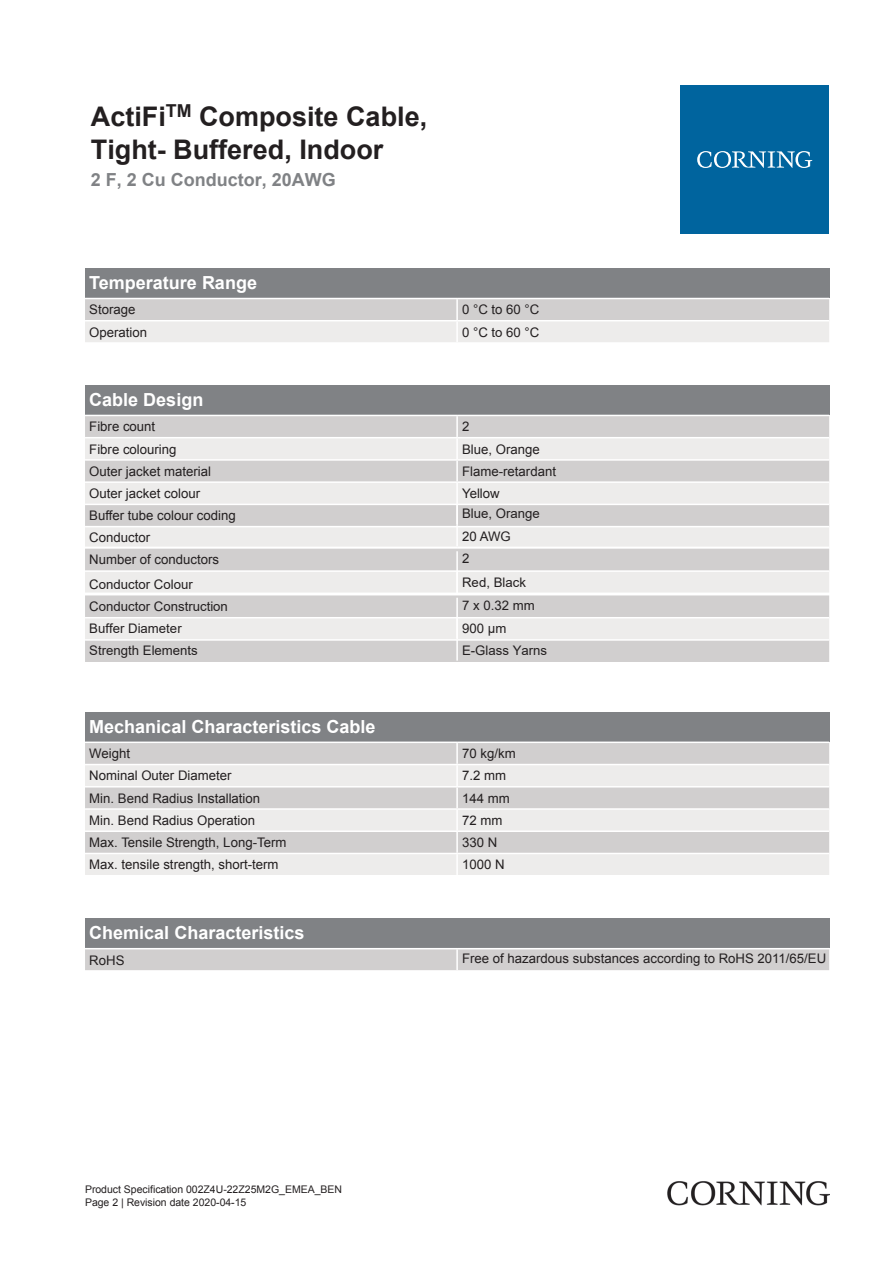
<style>
.page{position:relative;width:893px;height:1263px;background:#fff}
.page>*{position:absolute;margin:0;border:0;box-sizing:border-box;transform-origin:0 0}
.t1{font:700 27px/33.8px "Arial";color:#231f20}
.t2{font:700 18px "Arial";color:#fff}
.t3{font:700 18px "Arial";color:#808285}
.t4{font:13.2px "Arial";color:#231f20}
.t5{font:10.5px/12.6px "Arial";color:#231f20}
</style>
<div class="page">
<div style="left:85px;top:268px;width:744px;height:30px;background:#808285"></div>
<svg style="left:85px;top:299px;width:744px;height:43px"></svg>
<hr style="left:456px;top:299px;width:2px;height:21px;background:#fff">
<hr style="left:456px;top:321px;width:2px;height:21px;background:#fff">
<hr style="left:85px;top:320px;width:372px;height:1px;background:#fff">
<hr style="left:457px;top:320px;width:372px;height:1px;background:#fff">
<div style="left:85px;top:385px;width:744px;height:30px;background:#808285"></div>
<div style="left:85px;top:416px;width:744px;height:21px;background:#d1cfcf"></div>
<svg style="left:85px;top:438px;width:744px;height:154px;fill:#edeceb"></svg>
<hr style="left:456px;top:416px;width:2px;height:21px;background:#fff">
<hr style="left:456px;top:438px;width:2px;height:21px;background:#fff">
<hr style="left:456px;top:461px;width:2px;height:20px;background:#fff">
<hr style="left:456px;top:483px;width:2px;height:21px;background:#fff">
<hr style="left:456px;top:505px;width:2px;height:21px;background:#fff">
<hr style="left:456px;top:526px;width:2px;height:20px;background:#fff">
<svg style="left:455px;top:551px;width:4px;height:42px"></svg>
<hr style="left:85px;top:459px;width:372px;height:2px;background:#fff">
<hr style="left:457px;top:459px;width:372px;height:2px;background:#fff">
<hr style="left:85px;top:481px;width:372px;height:2px;background:#fff">
<hr style="left:457px;top:481px;width:372px;height:2px;background:#fff">
<hr style="left:85px;top:504px;width:372px;height:1px;background:#fff">
<hr style="left:457px;top:504px;width:372px;height:1px;background:#fff">
<hr style="left:85px;top:526px;width:372px;height:1px;background:#fff">
<hr style="left:457px;top:526px;width:372px;height:1px;background:#fff">
<hr style="left:85px;top:547px;width:372px;height:1px;background:#fff">
<hr style="left:457px;top:547px;width:372px;height:1px;background:#fff">
<hr style="left:85px;top:570px;width:372px;height:2px;background:#fff">
<hr style="left:457px;top:570px;width:372px;height:2px;background:#fff">
<div style="left:680px;top:85px;width:149px;height:149px;background:#00649e"></div>
<svg style="left:697px;top:151px;width:115px;height:17px"></svg>
<img style="left:668px;top:1181px;width:161px;height:24px">
<div style="left:85px;top:595px;width:744px;height:22px;background:#d1cfcf"></div>
<svg style="left:85px;top:618px;width:744px;height:44px;fill:#d2d1d1"></svg>
<hr style="left:456px;top:572px;width:2px;height:21px;background:#fff">
<hr style="left:456px;top:618px;width:2px;height:21px;background:#fff">
<hr style="left:456px;top:640px;width:2px;height:21px;background:#fff">
<hr style="left:85px;top:639px;width:372px;height:2px;background:#fff">
<hr style="left:457px;top:639px;width:372px;height:2px;background:#fff">
<hr style="left:456px;top:598px;width:2px;height:20px;background:#fff">
<div style="left:85px;top:712px;width:744px;height:29px;background:#808285"></div>
<div style="left:85px;top:743px;width:744px;height:21px;background:#d1cfcf"></div>
<svg style="left:85px;top:765px;width:744px;height:110px;fill:#edeceb"></svg>
<hr style="left:456px;top:743px;width:2px;height:21px;background:#fff">
<hr style="left:456px;top:765px;width:2px;height:21px;background:#fff">
<hr style="left:456px;top:787px;width:2px;height:21px;background:#fff">
<hr style="left:456px;top:810px;width:2px;height:20px;background:#fff">
<hr style="left:456px;top:832px;width:2px;height:21px;background:#fff">
<hr style="left:456px;top:854px;width:2px;height:21px;background:#fff">
<hr style="left:85px;top:786px;width:372px;height:1px;background:#fff">
<hr style="left:457px;top:786px;width:372px;height:1px;background:#fff">
<hr style="left:85px;top:808px;width:372px;height:2px;background:#fff">
<hr style="left:457px;top:808px;width:372px;height:2px;background:#fff">
<hr style="left:85px;top:830px;width:372px;height:2px;background:#fff">
<hr style="left:457px;top:830px;width:372px;height:2px;background:#fff">
<hr style="left:85px;top:853px;width:372px;height:1px;background:#fff">
<hr style="left:457px;top:853px;width:372px;height:1px;background:#fff">
<div style="left:85px;top:918px;width:744px;height:30px;background:#808285"></div>
<div style="left:85px;top:949px;width:744px;height:21px;background:#d1cfcf"></div>
<hr style="left:456px;top:949px;width:2px;height:21px;background:#fff">
<h1 class="t1" style="left:91px;top:100px;width:338px">ActiFi<sup>TM</sup> Composite Cable,<br>Tight- Buffered, Indoor</h1>
<h2 class="t3" style="left:91px;top:167px;width:247px">2 F, 2 Cu Conductor, 20AWG</h2>
<h2 class="t2" style="left:89px;top:270px;width:169px">Temperature Range</h2>
<p class="t4" style="left:89px;top:301px;width:48px">Storage</p>
<p class="t4" style="left:462px;top:301px;width:79px">0 °C to 60 °C</p>
<p class="t4" style="left:89px;top:323px;width:59px">Operation</p>
<p class="t4" style="left:462px;top:323px;width:79px">0 °C to 60 °C</p>
<h2 class="t2" style="left:89px;top:387px;width:116px">Cable Design</h2>
<p class="t4" style="left:89px;top:418px;width:68px">Fibre count</p>
<p class="t4" style="left:462px;top:418px;width:9px">2</p>
<p class="t4" style="left:89px;top:440px;width:89px">Fibre colouring</p>
<p class="t4" style="left:462px;top:440px;width:79px">Blue, Orange</p>
<p class="t4" style="left:89px;top:462px;width:123px">Outer jacket material</p>
<p class="t4" style="left:462px;top:462px;width:95px">Flame-retardant</p>
<p class="t4" style="left:89px;top:484px;width:112px">Outer jacket colour</p>
<p class="t4" style="left:462px;top:484px;width:39px">Yellow</p>
<p class="t4" style="left:89px;top:506px;width:148px">Buffer tube colour coding</p>
<p class="t4" style="left:462px;top:505px;width:79px">Blue, Orange</p>
<p class="t4" style="left:89px;top:528px;width:62px">Conductor</p>
<p class="t4" style="left:462px;top:527px;width:50px">20 AWG</p>
<p class="t4" style="left:89px;top:551px;width:131px">Number of conductors</p>
<p class="t4" style="left:462px;top:549px;width:9px">2</p>
<p class="t4" style="left:89px;top:575px;width:105px">Conductor Colour</p>
<p class="t4" style="left:462px;top:574px;width:65px">Red, Black</p>
<p class="t4" style="left:89px;top:597px;width:140px">Conductor Construction</p>
<p class="t4" style="left:462px;top:596px;width:74px">7 x 0.32 mm</p>
<p class="t4" style="left:89px;top:619px;width:94px">Buffer Diameter</p>
<p class="t4" style="left:462px;top:619px;width:46px">900 µm</p>
<p class="t4" style="left:89px;top:641px;width:110px">Strength Elements</p>
<p class="t4" style="left:462px;top:641px;width:87px">E-Glass Yarns</p>
<h2 class="t2" style="left:89px;top:714px;width:288px">Mechanical Characteristics Cable</h2>
<p class="t4" style="left:89px;top:744px;width:42px">Weight</p>
<p class="t4" style="left:462px;top:744px;width:55px">70 kg/km</p>
<p class="t4" style="left:89px;top:767px;width:144px">Nominal Outer Diameter</p>
<p class="t4" style="left:462px;top:767px;width:46px">7.2 mm</p>
<p class="t4" style="left:89px;top:789px;width:172px">Min. Bend Radius Installation</p>
<p class="t4" style="left:462px;top:789px;width:49px">144 mm</p>
<p class="t4" style="left:89px;top:811px;width:167px">Min. Bend Radius Operation</p>
<p class="t4" style="left:462px;top:811px;width:42px">72 mm</p>
<p class="t4" style="left:89px;top:833px;width:199px">Max. Tensile Strength, Long-Term</p>
<p class="t4" style="left:462px;top:833px;width:37px">330 N</p>
<p class="t4" style="left:89px;top:855px;width:191px">Max. tensile strength, short-term</p>
<p class="t4" style="left:462px;top:855px;width:44px">1000 N</p>
<h2 class="t2" style="left:89px;top:920px;width:217px">Chemical Characteristics</h2>
<p class="t4" style="left:89px;top:951px;width:37px">RoHS</p>
<p class="t4" style="left:462px;top:949px;width:366px">Free of hazardous substances according to RoHS 2011/65/EU</p>
<p class="t5" style="left:85px;top:1183px;width:259px">Product Specification 002Z4U-22Z25M2G_EMEA_BEN<br>Page 2 | Revision date 2020-04-15</p>
</div>
